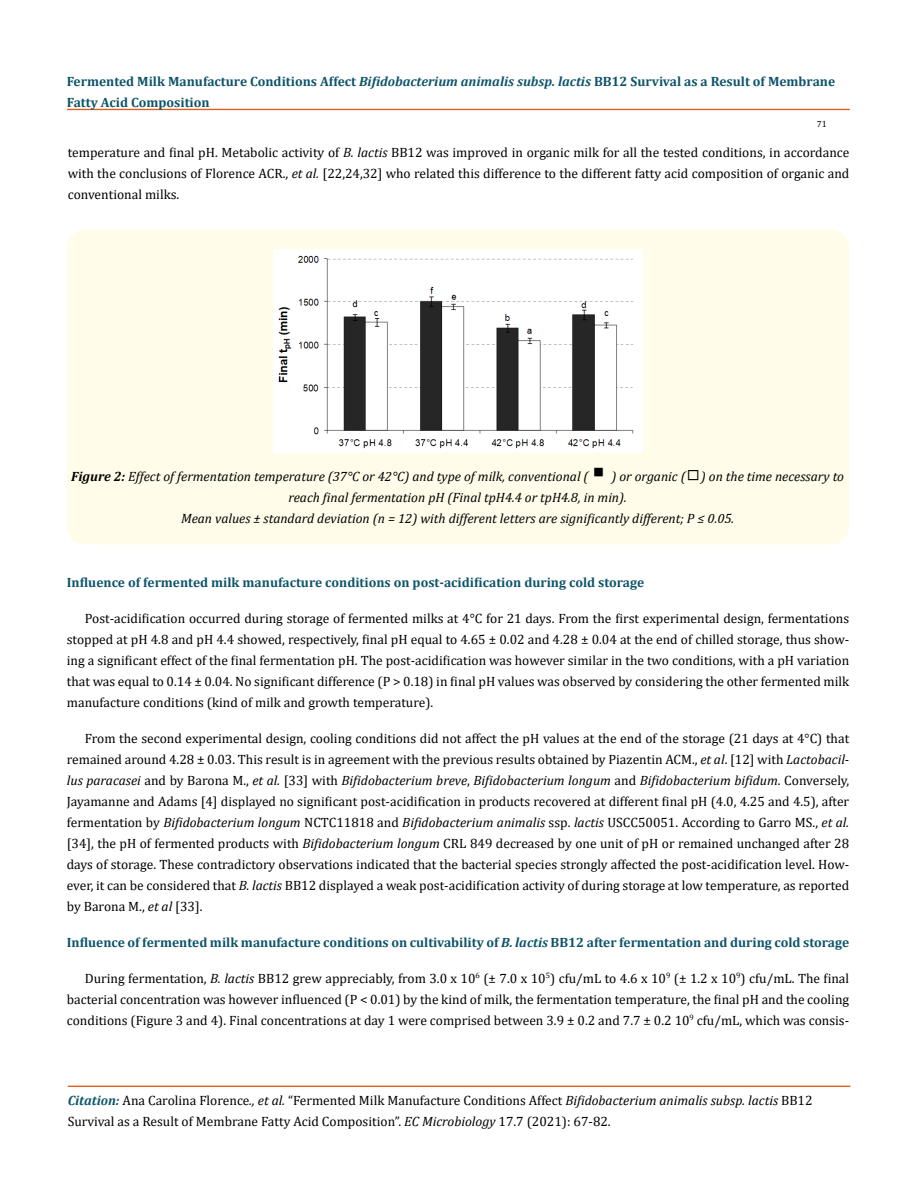
<style>
.page{position:relative;width:917px;height:1190px;background:#fff}
.page>*{position:absolute;margin:0;border:0;box-sizing:border-box;transform-origin:0 0}
.t1{font:13.5px/21px "Cambria";color:#000;text-align:justify}
.t2{font:700 13.5px/21px "Cambria";color:#0e546a}
.t3{font:italic 13.5px/21px "Cambria";color:#000;text-align:center}
.t4{font:9px "Cambria";color:#000}
.s1{font-style:italic}
.s2{font-weight:700}
.s3{font-style:normal;font-size:18px}
.s4{font-weight:700;font-style:italic;color:#0e546a}
</style>
<div class="page">
<div style="left:67px;top:109px;width:782px;height:1px;border:1px solid #e05d1a"></div>
<div style="left:68px;top:1086px;width:782px;height:1px;border:1px solid #e05d1a"></div>
<div style="left:67px;top:230px;width:782px;height:314px;background:#fffde9;border-radius:18px"></div>
<img style="left:273px;top:249px;width:369px;height:203px">
<p class="t2" style="left:67px;top:71px;width:769px">Fermented Milk Manufacture Conditions Affect <span class="s1">Bifidobacterium animalis subsp. lactis</span> BB12 Survival as a Result of Membrane<br>Fatty Acid Composition</p>
<p class="t4" style="left:816px;top:118px;width:11px">71</p>
<p class="t1" style="left:68px;top:142px;width:783px">temperature and final pH. Metabolic activity of <span class="s1">B. lactis</span> BB12 was improved in organic milk for all the tested conditions, in accordance with the conclusions of Florence ACR., <span class="s1">et al.</span> [22,24,32] who related this difference to the different fatty acid composition of organic and conventional milks.</p>
<p class="t3" style="left:71px;top:465px;width:774px"><span class="s2">Figure 2:</span> Effect of fermentation temperature (37°C or 42°C) and type of milk, conventional ( ▘) or organic (<span class="s3">◻</span>) on the time necessary to reach final fermentation pH (Final tpH4.4 or tpH4.8, in min).<br>Mean values ± standard deviation (n = 12) with different letters are significantly different; P ≤ 0.05.</p>
<p class="t2" style="left:67px;top:571px;width:579px">Influence of fermented milk manufacture conditions on post-acidification during cold storage</p>
<p class="t1" style="left:67px;top:607px;width:783px;text-indent:18px">Post-acidification occurred during storage of fermented milks at 4°C for 21 days. From the first experimental design, fermentations stopped at pH 4.8 and pH 4.4 showed, respectively, final pH equal to 4.65 ± 0.02 and 4.28 ± 0.04 at the end of chilled storage, thus show&shy;ing a significant effect of the final fermentation pH. The post-acidification was however similar in the two conditions, with a pH variation that was equal to 0.14 ± 0.04. No significant difference (P &gt; 0.18) in final pH values was observed by considering the other fermented milk manufacture conditions (kind of milk and growth temperature).</p>
<p class="t1" style="left:67px;top:727px;width:784px;text-indent:18px">From the second experimental design, cooling conditions did not affect the pH values at the end of the storage (21 days at 4°C) that remained around 4.28 ± 0.03. This result is in agreement with the previous results obtained by Piazentin ACM., <span class="s1">et al</span>. [12] with <span class="s1">Lactobacil&shy;lus paracasei</span> and by Barona M., <span class="s1">et al.</span> [33] with <span class="s1">Bifidobacterium breve</span>, <span class="s1">Bifidobacterium longum</span> and <span class="s1">Bifidobacterium bifidum</span>. Conversely, Jayamanne and Adams [4] displayed no significant post-acidification in products recovered at different final pH (4.0, 4.25 and 4.5), after fermentation by <span class="s1">Bifidobacterium longum</span> NCTC11818 and <span class="s1">Bifidobacterium animalis</span> ssp. <span class="s1">lactis</span> USCC50051. According to Garro MS., <span class="s1">et al. </span>[34], the pH of fermented products with <span class="s1">Bifidobacterium longum</span> CRL 849 decreased by one unit of pH or remained unchanged after 28 days of storage. These contradictory observations indicated that the bacterial species strongly affected the post-acidification level. How&shy;ever, it can be considered that <span class="s1">B. lactis</span> BB12 displayed a weak post-acidification activity of during storage at low temperature, as reported by Barona M., <span class="s1">et al</span> [33].</p>
<p class="t2" style="left:67px;top:931px;width:783px">Influence of fermented milk manufacture conditions on cultivability of <span class="s1">B. lactis</span> BB12 after fermentation and during cold storage</p>
<p class="t1" style="left:67px;top:967px;width:783px;text-indent:18px">During fermentation, <span class="s1">B. lactis</span> BB12 grew appreciably, from 3.0 x 10<sup>6</sup> (± 7.0 x 10<sup>5</sup>) cfu/mL to 4.6 x 10<sup>9</sup> (± 1.2 x 10<sup>9</sup>) cfu/mL. The final bacterial concentration was however influenced (P &lt; 0.01) by the kind of milk, the fermentation temperature, the final pH and the cooling conditions (Figure 3 and 4). Final concentrations at day 1 were comprised between 3.9 ± 0.2 and 7.7 ± 0.2 10<sup>9</sup> cfu/mL, which was consis-</p>
<p class="t1" style="left:68px;top:1089px;width:746px"><span class="s4">Citation:</span> Ana Carolina Florence<span class="s1">., et al.</span> “Fermented Milk Manufacture Conditions Affect <span class="s1">Bifidobacterium animalis subsp. lactis</span> BB12<br>Survival as a Result of Membrane Fatty Acid Composition”. <span class="s1">EC Microbiology</span> 17.7 (2021): 67-82.</p>
</div>
